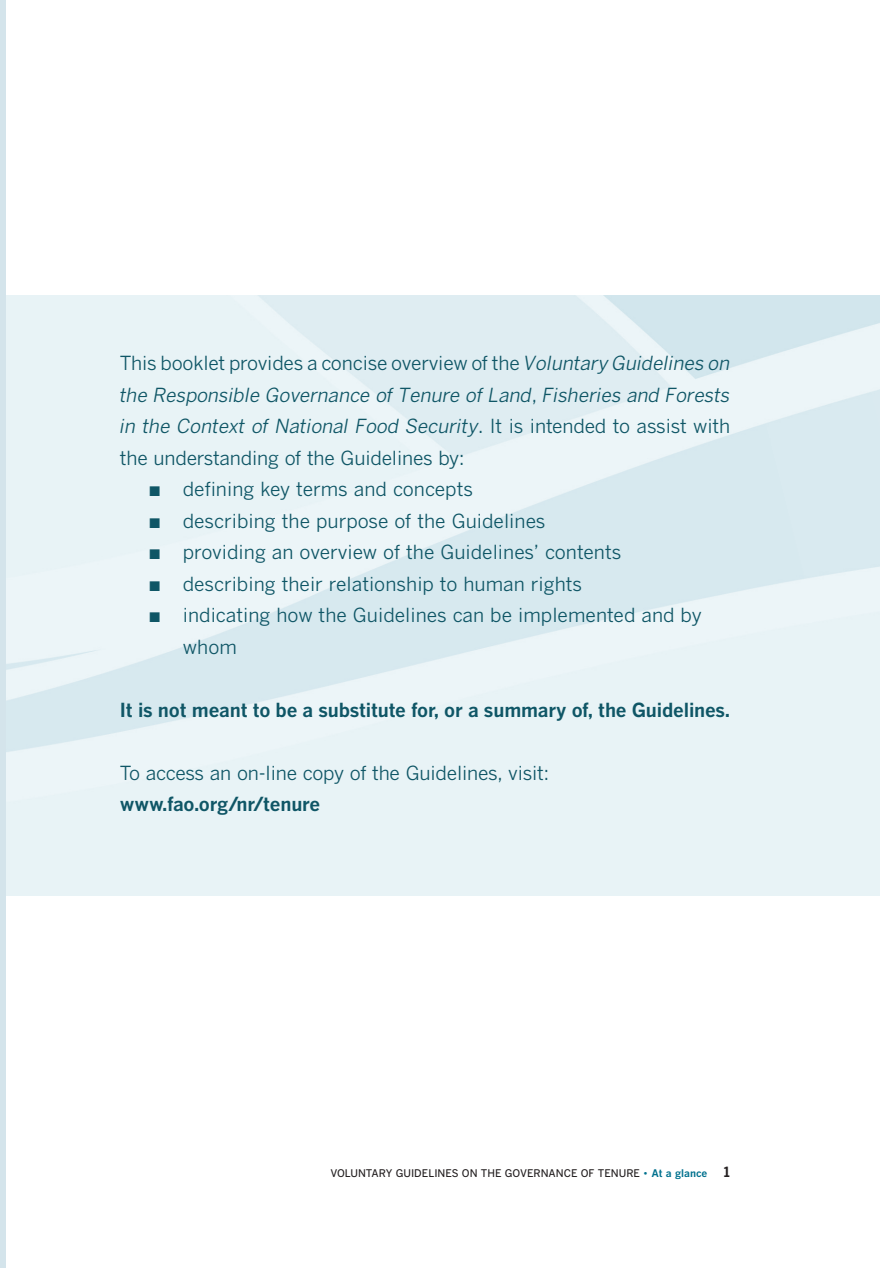
<style>
.page{position:relative;width:880px;height:1268px;background:#fff}
.page>*{position:absolute;margin:0;border:0;box-sizing:border-box;transform-origin:0 0}
.t1{font:19.25px/31.5px "Benton Gothic";color:#0f5666}
.t2{font:italic 19.25px/31.5px "Benton Gothic";letter-spacing:-.01em;color:#0f5666;text-align:justify}
.t3{font:700 19.25px "Benton Gothic";letter-spacing:-.01em;color:#0f5666}
.t4{font:500 10.5px "Benton Gothic";color:#231f20}
.s1{font-style:normal}
.s2{font-weight:400;color:#00718e}
.s3{font-weight:700;color:#00718e}
.s4{font-weight:700;font-size:14px}
</style>
<div class="page">
<div style="left:0;top:0;width:6px;height:1267px;background:#d4e4eb"></div>
<p class="t2" style="left:120px;top:349px;width:612px"><span class="s1">This booklet provides a concise overview of the</span> Voluntary Guidelines on the Responsible Governance of Tenure of Land<span class="s1">,</span> Fisheries and Forests in the Context of National Food Security<span class="s1">. It is intended to assist with the understanding of the Guidelines by:</span></p>
<p class="t1" style="left:150px;top:475px;width:325px">■ defining key terms and concepts</p>
<p class="t1" style="left:150px;top:507px;width:397px">■ describing the purpose of the Guidelines</p>
<p class="t1" style="left:150px;top:538px;width:473px">■ providing an overview of the Guidelines’ contents</p>
<p class="t1" style="left:150px;top:570px;width:434px">■ describing their relationship to human rights</p>
<p class="t1" style="left:183px;top:601px;width:520px;text-indent:-33px">■ indicating how the Guidelines can be implemented and by whom</p>
<p class="t3" style="left:120px;top:702px;width:612px">It is not meant to be a substitute for, or a summary of, the Guidelines.</p>
<p class="t1" style="left:120px;top:759px;width:431px">To access an on-line copy of the Guidelines, visit:</p>
<p class="t3" style="left:120px;top:797px;width:202px">www.fao.org/nr/tenure</p>
<p class="t4" style="left:330px;top:1169px;width:401px">VOLUNTARY GUIDELINES ON THE GOVERNANCE OF TENURE <span class="s2">•</span> <span class="s3">At a glance</span> <span class="s4">1</span></p>
</div>
